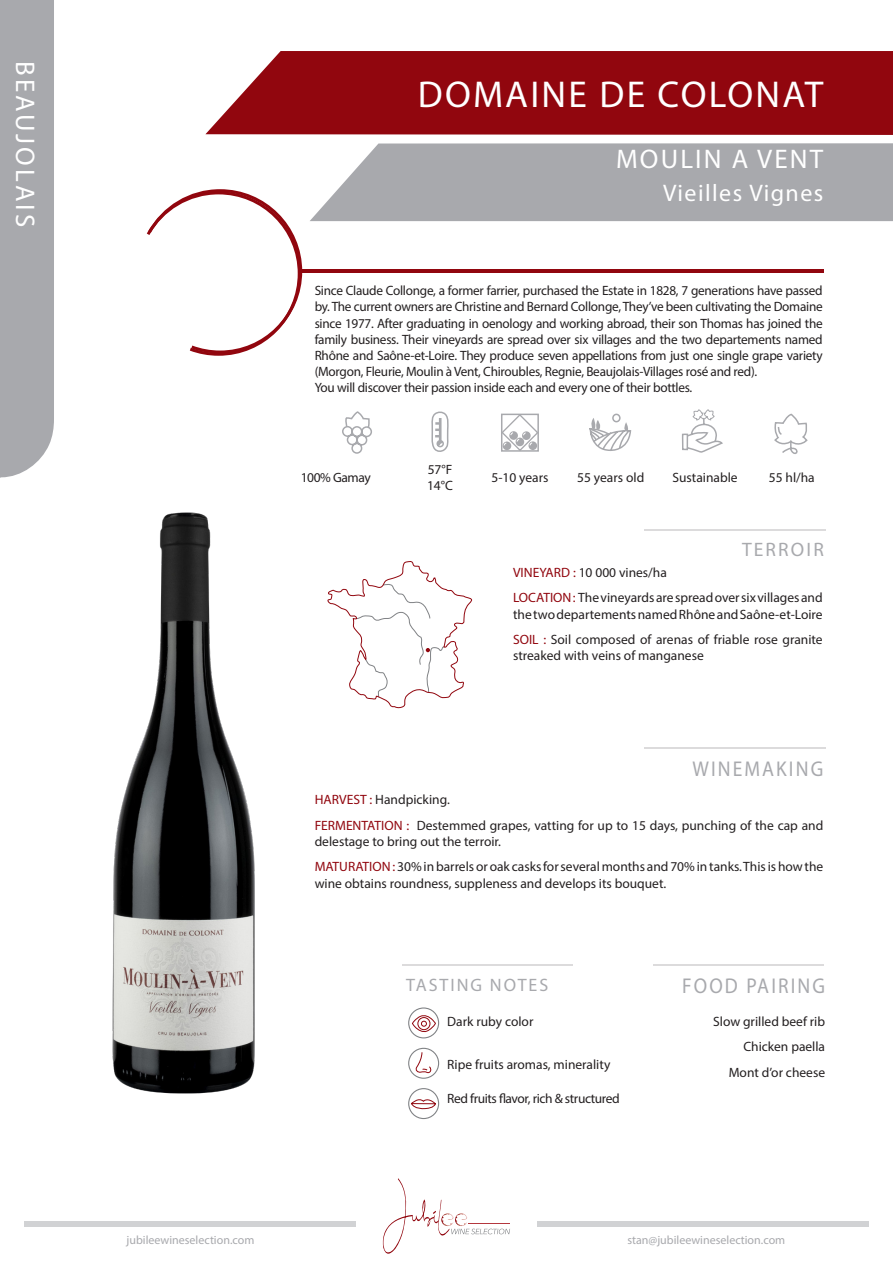
<style>
.page{position:relative;width:893px;height:1263px;background:#fff}
.page>*{position:absolute;margin:0;border:0;box-sizing:border-box;transform-origin:0 0}
.t1{font:37.5px "Myriad Pro";letter-spacing:.06em;color:#fff}
.t2{font:27px "Myriad Pro";letter-spacing:.08em;color:#fff}
.t3{font:27px "Myriad Pro";letter-spacing:.11em;color:#fff}
.t4{font:24px "Myriad Pro";letter-spacing:.06em;color:#fff}
.t5{font:21.45px "Myriad Pro";letter-spacing:.11em;color:#a8a9ad;scale:.91 1}
.t6{font:19.5px "Myriad Pro";letter-spacing:.11em;color:#a8a9ad}
.t7{font:18px "Myriad Pro";letter-spacing:.11em;color:#a8a9ad}
.t8{font:13.5px/16.2px "Myriad Pro";color:#231f20}
.t9{font:13.5px "Myriad Pro";letter-spacing:-.02em;color:#231f20}
.t10{font:13.5px "Myriad Pro";letter-spacing:-.03em;color:#231f20}
.t11{font:12px "Myriad Pro";color:#a8a9ad}
.s1{color:#91060e}
</style>
<div class="page">
<div style="left:25px;top:1221px;width:331px;height:6px;background:#d1d2d4"></div>
<div style="left:537px;top:1221px;width:331px;height:6px;background:#d1d2d4"></div>
<svg style="left:310px;top:143px;width:583px;height:78px;background:#aeafb2"></svg>
<div style="left:205px;top:51px;width:688px;height:84px;background:#91060e"></div>
<svg style="left:382px;top:1178px;width:128px;height:76px"></svg>
<div style="left:0;top:0;width:54px;height:478px;background:#a8a9ad"></div>
<hr style="left:302px;top:270px;width:522px;height:3px;background:#91060e">
<svg style="left:146px;top:189px;width:158px;height:167px"></svg>
<div style="left:408px;top:1088px;width:31px;height:31px;border:1px solid #808285;border-radius:50%"></div>
<svg style="left:410px;top:1097px;width:26px;height:12px"></svg>
<div style="left:408px;top:1007px;width:31px;height:31px;border:1px solid #808285;border-radius:50%"></div>
<svg style="left:411px;top:1013px;width:25px;height:21px"></svg>
<div style="left:408px;top:1048px;width:31px;height:31px;border:1px solid #808285;border-radius:50%"></div>
<svg style="left:414px;top:1051px;width:18px;height:23px"></svg>
<hr style="left:644px;top:529px;width:181px;height:1px;background:#231f20">
<hr style="left:644px;top:747px;width:181px;height:2px;background:#231f20">
<hr style="left:403px;top:964px;width:170px;height:2px;background:#231f20">
<hr style="left:654px;top:964px;width:170px;height:2px;background:#231f20">
<svg style="left:342px;top:412px;width:30px;height:42px"></svg>
<svg style="left:430px;top:269px;width:21px;height:183px"></svg>
<svg style="left:774px;top:413px;width:34px;height:41px"></svg>
<svg style="left:589px;top:418px;width:43px;height:33px"></svg>
<div style="left:612px;top:414px;width:9px;height:8px;border:1px solid #a8a9ad;border-radius:50%"></div>
<svg style="left:501px;top:413px;width:38px;height:39px"></svg>
<svg style="left:327px;top:561px;width:145px;height:148px"></svg>
<svg style="left:682px;top:410px;width:41px;height:43px"></svg>
<img style="left:112px;top:512px;width:143px;height:582px">
<p class="t3" style="left:42px;top:61px;width:167px;rotate:90deg">BEAUJOLAIS</p>
<p class="t1" style="left:418px;top:71px;width:407px">DOMAINE DE COLONAT</p>
<p class="t2" style="left:616px;top:142px;width:209px">MOULIN A VENT</p>
<p class="t4" style="left:663px;top:178px;width:162px">Vieilles Vignes</p>
<p class="t8" style="left:315px;top:282px;width:510px;text-align:justify">Since Claude Collonge, a former farrier, purchased the Estate in 1828, 7 generations have passed by. The current owners are Christine and Bernard Collonge, They’ve been cultivating the Domaine since 1977. After graduating in oenology and working abroad, their son Thomas has joined the family business. Their vineyards are spread over six villages and the two departements named Rhône and Saône-et-Loire. They produce seven appellations from just one single grape variety (Morgon, Fleurie, Moulin à Vent, Chiroubles, Regnie, Beaujolais-Villages rosé and red).</p>
<p class="t9" style="left:315px;top:380px;width:379px">You will discover their passion inside each and every one of their bottles.</p>
<p class="t10" style="left:301px;top:469px;width:72px">100% Gamay</p>
<p class="t8" style="left:428px;top:461px;width:26px">57°F</p>
<p class="t8" style="left:427px;top:478px;width:27px">14°C</p>
<p class="t8" style="left:672px;top:469px;width:67px">Sustainable</p>
<p class="t8" style="left:491px;top:469px;width:59px">5-10 years</p>
<p class="t8" style="left:577px;top:469px;width:69px">55 years old</p>
<p class="t8" style="left:769px;top:469px;width:48px">55 hl/ha</p>
<p class="t6" style="left:742px;top:538px;width:83px">TERROIR</p>
<p class="t8" style="left:513px;top:564px;width:155px"><span class="s1">VINEYARD :</span> 10 000 vines/ha</p>
<p class="t8" style="left:513px;top:590px;width:311px"><span class="s1">LOCATION:</span> The vineyards are spread over six villages and the two departements named Rhône and Saône-et-Loire</p>
<p class="t8" style="left:513px;top:631px;width:311px"><span class="s1">SOIL :</span> Soil composed of arenas of friable rose granite streaked with veins of manganese</p>
<p class="t5" style="left:692px;top:755px;width:145px">WINEMAKING</p>
<p class="t8" style="left:315px;top:791px;width:137px"><span class="s1">HARVEST :</span> Handpicking.</p>
<p class="t8" style="left:315px;top:817px;width:510px"><span class="s1">FERMENTATION :</span> Destemmed grapes, vatting for up to 15 days, punching of the cap and delestage to bring out the terroir.</p>
<p class="t8" style="left:315px;top:858px;width:510px"><span class="s1">MATURATION :</span> 30% in barrels or oak casks for several months and 70% in tanks. This is how the wine obtains roundness, suppleness and develops its bouquet.</p>
<p class="t7" style="left:406px;top:974px;width:144px">TASTING NOTES</p>
<p class="t5" style="left:682px;top:972px;width:159px">FOOD PAIRING</p>
<p class="t8" style="left:447px;top:1013px;width:88px">Dark ruby color</p>
<p class="t8" style="left:447px;top:1056px;width:165px">Ripe fruits aromas, minerality</p>
<p class="t10" style="left:447px;top:1090px;width:174px">Red fruits flavor, rich &amp; structured</p>
<p class="t8" style="left:713px;top:1013px;width:113px">Slow grilled beef rib</p>
<p class="t8" style="left:743px;top:1038px;width:83px">Chicken paella</p>
<p class="t8" style="left:729px;top:1064px;width:98px">Mont d’or cheese</p>
<p class="t11" style="left:127px;top:1232px;width:129px">jubileewineselection.com</p>
<p class="t11" style="left:627px;top:1232px;width:159px">stan@jubileewineselection.com</p>
</div>
